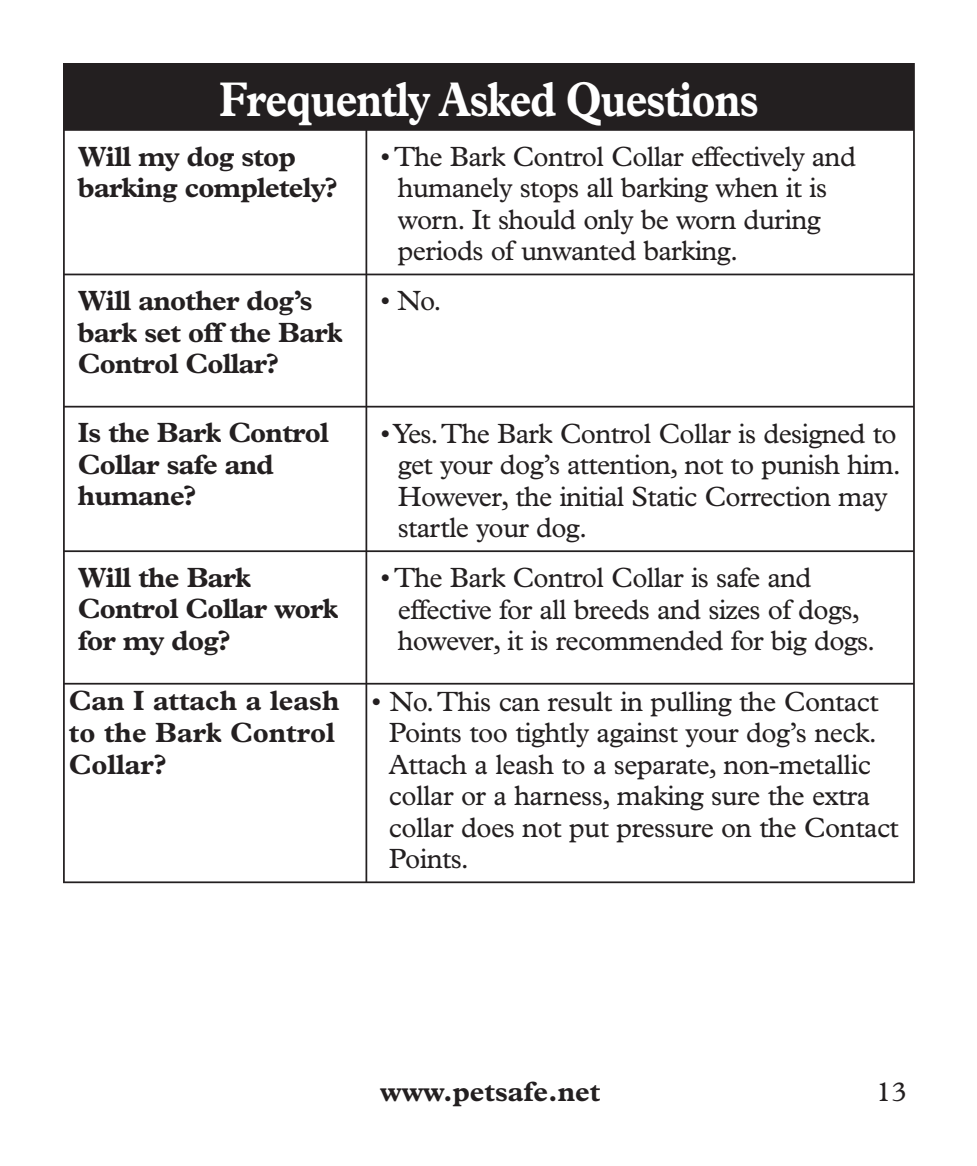
<style>
.page{position:relative;width:977px;height:1166px;background:#fff}
.page>*{position:absolute;margin:0;border:0;box-sizing:border-box;transform-origin:0 0}
.t1{font:700 49px "Plantin";letter-spacing:-.025em;color:#fff;scale:.85 1}
.t2{font:28px/31.5px "Plantin";letter-spacing:-.025em;color:#231f20}
.t3{font:700 28px/31.5px "Plantin";letter-spacing:-.025em;color:#231f20}
.t4{font:700 28px/31.5px "Plantin";color:#231f20}
</style>
<div class="page">
<div style="left:64px;top:64px;width:850px;height:66px;background:#231f20"></div>
<hr style="left:63px;top:131px;width:2px;height:142px;background:#231f20">
<hr style="left:63px;top:275px;width:2px;height:131px;background:#231f20">
<hr style="left:63px;top:407px;width:2px;height:143px;background:#231f20">
<hr style="left:63px;top:552px;width:2px;height:131px;background:#231f20">
<hr style="left:63px;top:684px;width:2px;height:197px;background:#231f20">
<hr style="left:63px;top:273px;width:303px;height:2px;background:#231f20">
<hr style="left:63px;top:406px;width:303px;height:1px;background:#231f20">
<hr style="left:63px;top:550px;width:303px;height:2px;background:#231f20">
<hr style="left:63px;top:683px;width:303px;height:1px;background:#231f20">
<hr style="left:63px;top:881px;width:303px;height:2px;background:#231f20">
<hr style="left:365px;top:131px;width:2px;height:142px;background:#231f20">
<hr style="left:365px;top:275px;width:2px;height:131px;background:#231f20">
<hr style="left:365px;top:407px;width:2px;height:143px;background:#231f20">
<hr style="left:365px;top:552px;width:2px;height:131px;background:#231f20">
<hr style="left:365px;top:684px;width:2px;height:197px;background:#231f20">
<hr style="left:913px;top:131px;width:1px;height:142px;background:#231f20">
<hr style="left:913px;top:275px;width:1px;height:131px;background:#231f20">
<hr style="left:913px;top:407px;width:1px;height:143px;background:#231f20">
<hr style="left:913px;top:552px;width:1px;height:131px;background:#231f20">
<hr style="left:913px;top:684px;width:1px;height:197px;background:#231f20">
<hr style="left:366px;top:273px;width:548px;height:2px;background:#231f20">
<hr style="left:366px;top:406px;width:548px;height:1px;background:#231f20">
<hr style="left:366px;top:550px;width:548px;height:2px;background:#231f20">
<hr style="left:366px;top:683px;width:548px;height:1px;background:#231f20">
<hr style="left:366px;top:881px;width:548px;height:2px;background:#231f20">
<hr style="left:63px;top:63px;width:303px;height:2px;background:#231f20">
<hr style="left:63px;top:65px;width:2px;height:64px;background:#231f20">
<hr style="left:366px;top:63px;width:548px;height:2px;background:#231f20">
<hr style="left:63px;top:129px;width:303px;height:2px;background:#231f20">
<hr style="left:366px;top:129px;width:548px;height:2px;background:#231f20">
<h1 class="t1" style="left:219px;top:82px;width:636px">Frequently Asked Questions</h1>
<p class="t3" style="left:78px;top:143px;width:262px">Will my dog stop barking completely?</p>
<p class="t2" style="left:398px;top:143px;width:459px;text-indent:-18px">• The Bark Control Collar effectively and humanely stops all barking when it is worn. It should only be worn during periods of unwanted barking.</p>
<p class="t3" style="left:78px;top:287px;width:266px">Will another dog’s bark set off the Bark<br>Control Collar?</p>
<p class="t2" style="left:380px;top:287px;width:63px">• No.</p>
<p class="t3" style="left:78px;top:419px;width:252px">Is the Bark Control<br>Collar safe and humane?</p>
<p class="t2" style="left:398px;top:420px;width:504px;text-indent:-18px">• Yes. The Bark Control Collar is designed to get your dog’s attention, not to punish him.<br>However, the initial Static Correction may startle your dog.</p>
<p class="t3" style="left:78px;top:564px;width:262px">Will the Bark<br>Control Collar work for my dog?</p>
<p class="t2" style="left:398px;top:564px;width:479px;text-indent:-18px">• The Bark Control Collar is safe and effective for all breeds and sizes of dogs, however, it is recommended for big dogs.</p>
<p class="t4" style="left:69px;top:687px;width:272px">Can I attach a leash to the Bark Control<br>Collar?</p>
<p class="t2" style="left:389px;top:688px;width:511px;text-indent:-18px">• No. This can result in pulling the Contact Points too tightly against your dog’s neck.<br>Attach a leash to a separate, non-metallic collar or a harness, making sure the extra collar does not put pressure on the Contact Points.</p>
<p class="t4" style="left:380px;top:1077px;width:222px">www.petsafe.net</p>
<p class="t2" style="left:876px;top:1077px;width:32px">13</p>
</div>
